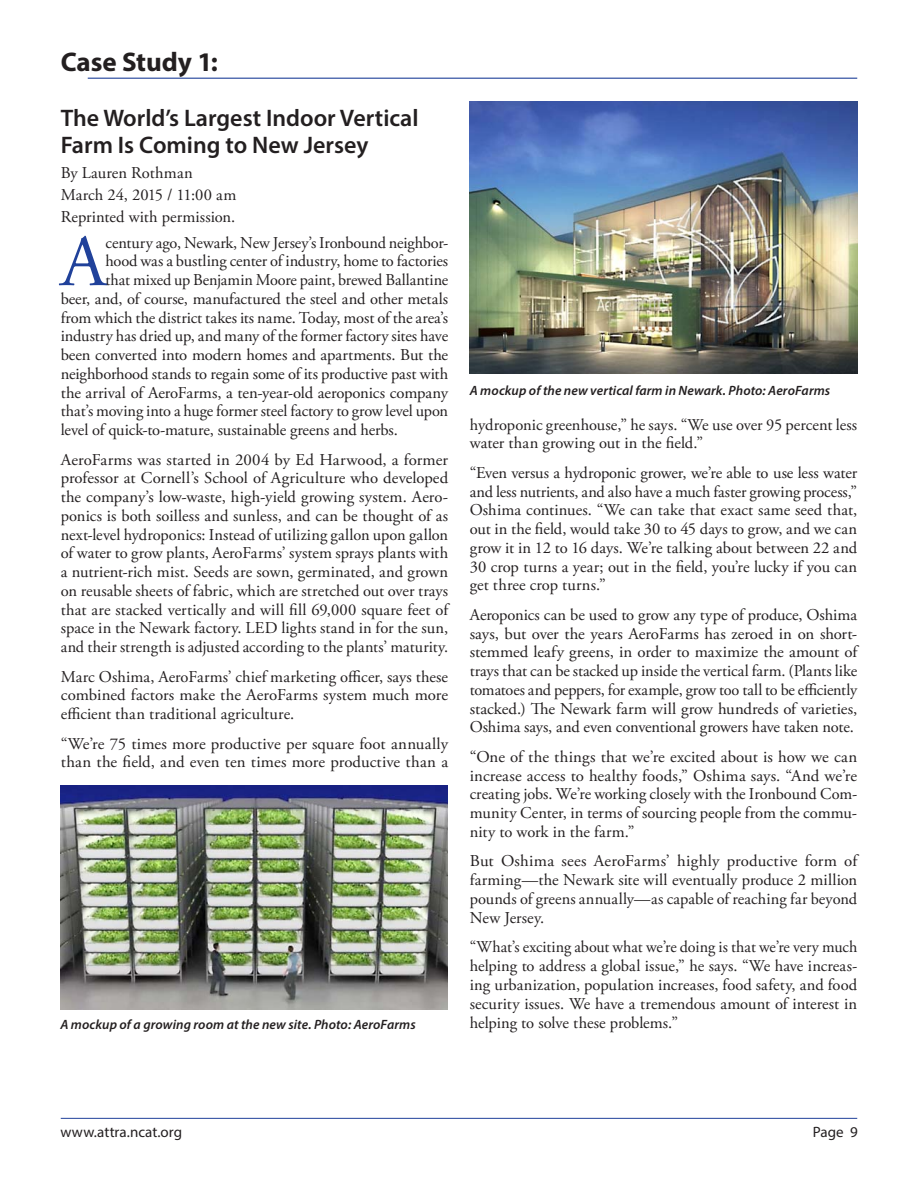
<style>
.page{position:relative;width:918px;height:1188px;background:#fff}
.page>*{position:absolute;margin:0;border:0;box-sizing:border-box;transform-origin:0 0}
.t1{font:73.05px "Adobe Garamond Pro";color:#20419a}
.t2{font:700 27px "Myriad Pro";color:#231f20}
.t3{font:600 24px/27px "Myriad Pro";color:#231f20}
.t4{font:16.5px/18.8px "Adobe Garamond Pro";letter-spacing:-.005em;color:#231f20;text-align:justify}
.t5{font:15px "Myriad Pro";color:#231f20}
.t6{font:italic 600 13.5px "Myriad Pro";letter-spacing:.005em;color:#231f20}
</style>
<div class="page">
<hr style="left:61px;top:1118px;width:796px;height:1px;background:#20419a">
<img style="left:60px;top:786px;width:388px;height:224px">
<img style="left:470px;top:102px;width:387px;height:271px">
<hr style="left:88px;top:78px;width:769px;height:1px;background:#20419a">
<h2 class="t2" style="left:61px;top:52px;width:159px">Case Study 1:</h2>
<h3 class="t3" style="left:61px;top:107px;width:359px">The World’s Largest Indoor Vertical<br>Farm Is Coming to New Jersey</h3>
<p class="t4" style="left:61px;top:163px;width:177px;line-height:22px;text-align:left">By Lauren Rothman<br>March 24, 2015 / 11:00 am<br>Reprinted with permission.</p>
<h1 class="t1" style="left:61px;top:233px;width:47px">A</h1>
<p class="t4" style="left:106px;top:234px;width:344px">century ago, Newark, New Jersey’s Ironbound neighbor-</p>
<p class="t4" style="left:106px;top:253px;width:344px">hood was a bustling center of industry, home to factories</p>
<p class="t4" style="left:106px;top:272px;width:344px">that mixed up Benjamin Moore paint, brewed Ballantine</p>
<p class="t4" style="left:61px;top:291px;width:389px">beer, and, of course, manufactured the steel and other metals</p>
<p class="t4" style="left:61px;top:309px;width:389px">from which the district takes its name. Today, most of the area’s</p>
<p class="t4" style="left:61px;top:328px;width:389px">industry has dried up, and many of the former factory sites have</p>
<p class="t4" style="left:61px;top:347px;width:389px">been converted into modern homes and apartments. But the</p>
<p class="t4" style="left:61px;top:366px;width:389px">neighborhood stands to regain some of its productive past with</p>
<p class="t4" style="left:61px;top:384px;width:389px">the arrival of AeroFarms, a ten-year-old aeroponics company</p>
<p class="t4" style="left:61px;top:403px;width:389px">that’s moving into a huge former steel factory to grow level upon</p>
<p class="t4" style="left:61px;top:422px;width:339px">level of quick-to-mature, sustainable greens and herbs.</p>
<p class="t4" style="left:61px;top:451px;width:389px">AeroFarms was started in 2004 by Ed Harwood, a former professor at Cornell’s School of Agriculture who developed the company’s low-waste, high-yield growing system. Aero&shy;ponics is both soilless and sunless, and can be thought of as next-level hydroponics: Instead of utilizing gallon upon gallon of water to grow plants, AeroFarms’ system sprays plants with a nutrient-rich mist. Seeds are sown, germinated, and grown on reusable sheets of fabric, which are stretched out over trays that are stacked vertically and will fill 69,000 square feet of space in the Newark factory. LED lights stand in for the sun, and their strength is adjusted according to the plants’ maturity.</p>
<p class="t4" style="left:61px;top:668px;width:389px">Marc Oshima, AeroFarms’ chief marketing officer, says these combined factors make the AeroFarms system much more efficient than traditional agriculture.</p>
<p class="t4" style="left:61px;top:736px;width:389px">“We’re 75 times more productive per square foot annually than the field, and even ten times more productive than a</p>
<p class="t6" style="left:60px;top:1019px;width:357px">A mockup of a growing room at the new site. Photo: AeroFarms</p>
<p class="t6" style="left:470px;top:385px;width:362px">A mockup of the new vertical farm in Newark. Photo: AeroFarms</p>
<p class="t4" style="left:470px;top:416px;width:389px">hydroponic greenhouse,” he says. “We use over 95 percent less water than growing out in the field.”</p>
<p class="t4" style="left:470px;top:465px;width:389px">“Even versus a hydroponic grower, we’re able to use less water and less nutrients, and also have a much faster growing process,” Oshima continues. “We can take that exact same seed that, out in the field, would take 30 to 45 days to grow, and we can grow it in 12 to 16 days. We’re talking about between 22 and 30 crop turns a year; out in the field, you’re lucky if you can get three crop turns.”</p>
<p class="t4" style="left:470px;top:607px;width:389px">Aeroponics can be used to grow any type of produce, Oshima says, but over the years AeroFarms has zeroed in on short&shy;stemmed leafy greens, in order to maximize the amount of trays that can be stacked up inside the vertical farm. (Plants like tomatoes and peppers, for example, grow too tall to be efficiently stacked.) The Newark farm will grow hundreds of varieties, Oshima says, and even conventional growers have taken note.</p>
<p class="t4" style="left:470px;top:749px;width:389px">“One of the things that we’re excited about is how we can increase access to healthy foods,” Oshima says. “And we’re creating jobs. We’re working closely with the Ironbound Com&shy;munity Center, in terms of sourcing people from the commu&shy;nity to work in the farm.”</p>
<p class="t4" style="left:470px;top:853px;width:389px">But Oshima sees AeroFarms’ highly productive form of farming—the Newark site will eventually produce 2 million pounds of greens annually—as capable of reaching far beyond New Jersey.</p>
<p class="t4" style="left:470px;top:939px;width:389px">“What’s exciting about what we’re doing is that we’re very much helping to address a global issue,” he says. “We have increas&shy;ing urbanization, population increases, food safety, and food security issues. We have a tremendous amount of interest in helping to solve these problems.”</p>
<p class="t5" style="left:60px;top:1127px;width:123px">www.attra.ncat.org</p>
<p class="t5" style="left:813px;top:1126px;width:47px">Page 9</p>
</div>
